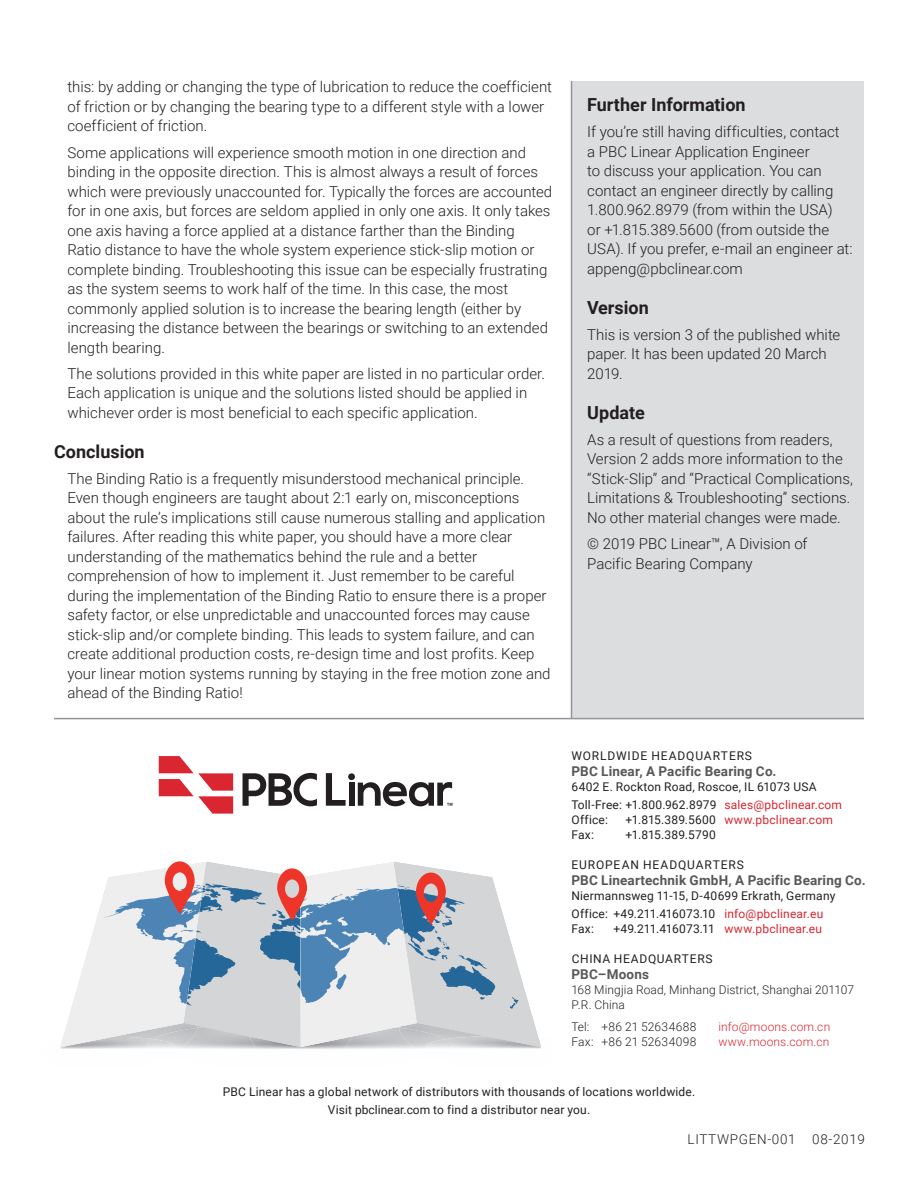
<style>
.page{position:relative;width:918px;height:1188px;background:#fff}
.page>*{position:absolute;margin:0;border:0;box-sizing:border-box;transform-origin:0 0}
.text-Head{font:700 18px "Roboto";color:#231f20}
.text-basic{font:300 15px/19.5px "Roboto";color:#231f20}
.text-basic-2{font:700 13.5px "Roboto";letter-spacing:.01em;color:#57585a}
.t1{font:300 13.5px "Roboto";letter-spacing:.05em;color:#231f20}
.text-basic-3{font:12px "Roboto";letter-spacing:.015em;color:#231f20}
.text-basic-4{font:300 12px "Roboto";letter-spacing:.01em;color:#231f20}
.text-basic-5{font:300 12px "Roboto";letter-spacing:.015em;color:#da2630}
.t2{font:12px "Roboto";letter-spacing:.02em;color:#da2630}
.text-basic-6{font:12px "Roboto";letter-spacing:.07em;color:#231f20}
.text-basic-7{font:12px "Roboto";letter-spacing:.075em;color:#231f20}
.text-basic-8{font:12px "Roboto";letter-spacing:.055em;color:#231f20}
.s1{color:#da2630}
.s2{color:#231f20}
</style>
<div class="page">
<div style="left:572px;top:81px;width:292px;height:637px;background:#dcdddf"></div>
<hr style="left:571px;top:81px;width:1px;height:638px;background:#939598">
<hr style="left:54px;top:718px;width:810px;height:1px;background:#939598">
<svg style="left:159px;top:756px;width:74px;height:58px"></svg>
<svg style="left:243px;top:773px;width:74px;height:33px"></svg>
<svg style="left:326px;top:773px;width:126px;height:33px"></svg>
<svg style="left:60px;top:861px;width:481px;height:188px;background:#c9cdd6"></svg>
<p class="text-basic" style="left:68px;top:77px;width:486px">this: by adding or changing the type of lubrication to reduce the coefficient of friction or by changing the bearing type to a different style with a lower coefficient of friction.</p>
<p class="text-basic" style="left:68px;top:142px;width:486px">Some applications will experience smooth motion in one direction and binding in the opposite direction. This is almost always a result of forces which were previously unaccounted for. Typically the forces are accounted for in one axis, but forces are seldom applied in only one axis. It only takes one axis having a force applied at a distance farther than the Binding Ratio distance to have the whole system experience stick-slip motion or complete binding. Troubleshooting this issue can be especially frustrating as the system seems to work half of the time. In this case, the most commonly applied solution is to increase the bearing length (either by increasing the distance between the bearings or switching to an extended length bearing.</p>
<p class="text-basic" style="left:68px;top:363px;width:479px">The solutions provided in this white paper are listed in no particular order.<br>Each application is unique and the solutions listed should be applied in whichever order is most beneficial to each specific application.</p>
<p class="text-Head" style="left:54px;top:438px;width:92px">Conclusion</p>
<p class="text-basic" style="left:68px;top:468px;width:485px">The Binding Ratio is a frequently misunderstood mechanical principle.<br>Even though engineers are taught about 2:1 early on, misconceptions about the rule’s implications still cause numerous stalling and application failures. After reading this white paper, you should have a more clear understanding of the mathematics behind the rule and a better comprehension of how to implement it. Just remember to be careful during the implementation of the Binding Ratio to ensure there is a proper safety factor, or else unpredictable and unaccounted forces may cause stick-slip and/or complete binding. This leads to system failure, and can create additional production costs, re-design time and lost profits. Keep your linear motion systems running by staying in the free motion zone and ahead of the Binding Ratio!</p>
<p class="text-Head" style="left:587px;top:92px;width:160px">Further Information</p>
<p class="text-basic" style="left:587px;top:122px;width:267px">If you’re still having difficulties, contact<br>a PBC Linear Application Engineer<br>to discuss your application. You can contact an engineer directly by calling 1.800.962.8979 (from within the USA)<br>or +1.815.389.5600 (from outside the USA). If you prefer, e-mail an engineer at: appeng@pbclinear.com</p>
<p class="text-Head" style="left:587px;top:294px;width:63px">Version</p>
<p class="text-basic" style="left:587px;top:324px;width:255px">This is version 3 of the published white paper. It has been updated 20 March<br>2019.</p>
<p class="text-Head" style="left:587px;top:399px;width:59px">Update</p>
<p class="text-basic" style="left:587px;top:429px;width:267px">As a result of questions from readers, Version 2 adds more information to the “Stick-Slip” and “Practical Complications, Limitations &amp; Troubleshooting” sections.<br>No other material changes were made.</p>
<p class="text-basic" style="left:587px;top:533px;width:222px">© 2019 PBC Linear™, A Division of<br>Pacific Bearing Company</p>
<p class="text-basic-6" style="left:572px;top:747px;width:182px">WORLDWIDE HEADQUARTERS</p>
<p class="text-basic-2" style="left:572px;top:762px;width:206px">PBC Linear, A Pacific Bearing Co.</p>
<p class="text-basic-3" style="left:572px;top:778px;width:247px">6402 E. Rockton Road, Roscoe, IL 61073 USA</p>
<p class="text-basic-3" style="left:572px;top:796px;width:272px">Toll-Free: +1.800.962.8979 <span class="s1">sales@pbclinear.com</span></p>
<p class="text-basic-3" style="left:572px;top:811px;width:38px">Office:</p>
<p class="t2" style="left:626px;top:811px;width:209px"><span class="s2">+1.815.389.5600</span> www.pbclinear.com</p>
<p class="text-basic-3" style="left:572px;top:826px;width:24px">Fax:</p>
<p class="text-basic-3" style="left:626px;top:826px;width:92px">+1.815.389.5790</p>
<p class="text-basic-7" style="left:572px;top:856px;width:174px">EUROPEAN HEADQUARTERS</p>
<p class="text-basic-2" style="left:572px;top:871px;width:296px">PBC Lineartechnik GmbH, A Pacific Bearing Co.</p>
<p class="text-basic-3" style="left:572px;top:888px;width:265px">Niermannsweg 11-15, D-40699 Erkrath, Germany</p>
<p class="text-basic-3" style="left:572px;top:905px;width:253px">Office: +49.211.416073.10 <span class="s1">info@pbclinear.eu</span></p>
<p class="text-basic-3" style="left:572px;top:920px;width:24px">Fax:</p>
<p class="text-basic-3" style="left:614px;top:920px;width:210px">+49.211.416073.11 <span class="s1">www.pbclinear.eu</span></p>
<p class="text-basic-8" style="left:572px;top:950px;width:142px">CHINA HEADQUARTERS</p>
<p class="text-basic-2" style="left:572px;top:965px;width:79px">PBC–Moons</p>
<p class="text-basic-4" style="left:572px;top:982px;width:284px">168 Mingjia Road, Minhang District, Shanghai 201107</p>
<p class="text-basic-4" style="left:572px;top:997px;width:55px">P.R. China</p>
<p class="text-basic-4" style="left:572px;top:1019px;width:127px">Tel: +86 21 52634688</p>
<p class="text-basic-5" style="left:718px;top:1019px;width:113px">info@moons.com.cn</p>
<p class="text-basic-4" style="left:572px;top:1034px;width:126px">Fax: +86 21 52634098</p>
<p class="text-basic-5" style="left:718px;top:1034px;width:112px">www.moons.com.cn</p>
<p class="text-basic-3" style="left:223px;top:1083px;width:474px">PBC Linear has a global network of distributors with thousands of locations worldwide.</p>
<p class="text-basic-3" style="left:328px;top:1101px;width:264px">Visit pbclinear.com to find a distributor near you.</p>
<p class="t1" style="left:688px;top:1130px;width:179px">LITTWPGEN-001 08-2019</p>
</div>
